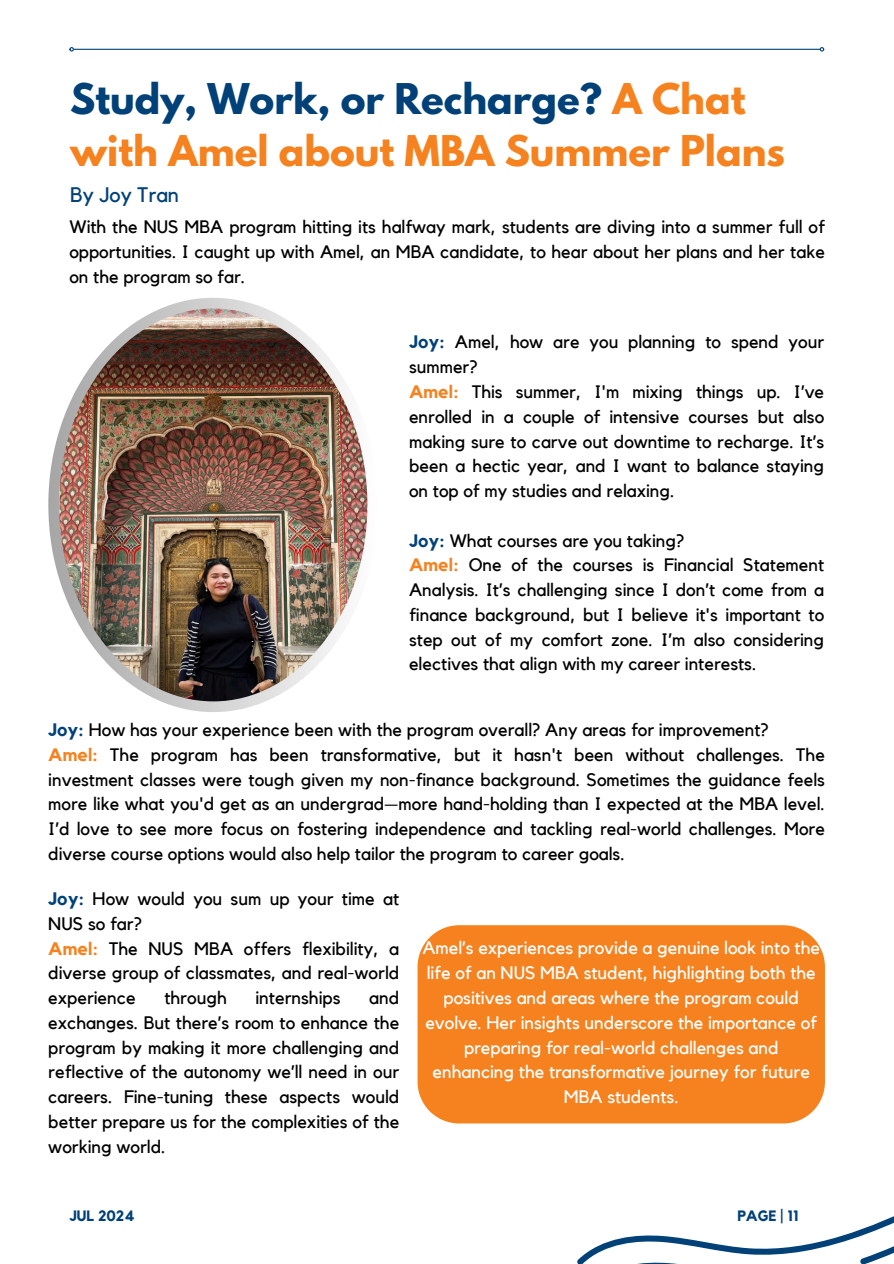
<style>
.page{position:relative;width:894px;height:1264px;background:#fff}
.page>*{position:absolute;margin:0;border:0;box-sizing:border-box;transform-origin:0 0}
.t1{font:700 37.5px/51.8px "League Spartan";color:#f5821f}
.t2{font:21px "Kollektif";color:#014177}
.t3{font:18px/24.8px "Kollektif";color:#000}
.t4{font:18px/24.8px "Kollektif";color:#fff;text-align:center}
.t5{font:18px/24.8px "Kollektif";color:#000002}
.t6{font:700 15px "Kollektif";color:#014177}
.s1{color:#014177}
.s2{font-weight:700;color:#014177}
.s3{color:#000}
.s4{font-weight:700;color:#f5821f}
</style>
<div class="page">
<hr style="left:74px;top:49px;width:745px;height:1px;background:#014177">
<svg style="left:69px;top:47px;width:5px;height:5px"></svg>
<svg style="left:819px;top:47px;width:5px;height:5px"></svg>
<svg style="left:563px;top:1123px;width:226px;height:140px"></svg>
<svg style="left:580px;top:1128px;width:313px;height:135px"></svg>
<img style="left:48px;top:298px;width:320px;height:414px">
<div style="left:417px;top:925px;width:407px;height:198px;background:#f5821f"></div>
<h2 class="t1" style="left:70px;top:78px;width:716px"><span class="s1">Study, Work, or Recharge?</span> A Chat with Amel about MBA Summer Plans</h2>
<h3 class="t2" style="left:70px;top:185px;width:110px">By Joy Tran</h3>
<h3 class="t3" style="left:69px;top:215px;width:756px;text-align:justify">With the NUS MBA program hitting its halfway mark, students are diving into a summer full of opportunities. I caught up with Amel, an MBA candidate, to hear about her plans and her take on the program so far.</h3>
<h3 class="t5" style="left:409px;top:330px;width:416px"><span class="s2">Joy:</span> <span class="s3">Amel, how are you planning to spend your summer?<br></span><span class="s4">Amel:</span> This summer, I'm mixing things up. I’ve enrolled in a couple of intensive courses but also making sure to carve out downtime to recharge. It’s been a hectic year, and I want to balance staying on top of my studies and relaxing.</h3>
<h3 class="t3" style="left:409px;top:528px;width:416px"><span class="s2">Joy:</span> What courses are you taking?<br><span class="s4">Amel:</span> One of the courses is Financial Statement Analysis. It’s challenging since I don’t come from a finance background, but I believe it's important to step out of my comfort zone. I’m also considering electives that align with my career interests.</h3>
<h3 class="t3" style="left:48px;top:718px;width:777px"><span class="s2">Joy:</span> How has your experience been with the program overall? Any areas for improvement?<br><span class="s4">Amel:</span> The program has been transformative, but it hasn't been without challenges. The investment classes were tough given my non-finance background. Sometimes the guidance feels more like what you'd get as an undergrad—more hand-holding than I expected at the MBA level.<br>I’d love to see more focus on fostering independence and tackling real-world challenges. More diverse course options would also help tailor the program to career goals.</h3>
<p class="t3" style="left:48px;top:887px;width:352px"><span class="s2">Joy:</span> How would you sum up your time at<br>NUS so far?<br><span class="s4">Amel:</span> The NUS MBA offers flexibility, a diverse group of classmates, and real-world experience</p>
<p class="t4" style="left:422px;top:936px;width:399px">Amel’s experiences provide a genuine look into the life of an NUS MBA student, highlighting both the positives and areas where the program could evolve. Her insights underscore the importance of preparing for real-world challenges and enhancing the transformative journey for future MBA students.</p>
<p class="t3" style="left:48px;top:986px;width:352px;text-align:justify;text-indent:321px">and exchanges. But there’s room to enhance the program by making it more challenging and reflective of the autonomy we’ll need in our careers. Fine-tuning these aspects would better prepare us for the complexities of the working world.</p>
<p class="t3" style="left:164px;top:986px;width:64px">through</p>
<p class="t3" style="left:255px;top:986px;width:86px">internships</p>
<h3 class="t6" style="left:69px;top:1208px;width:67px">JUL 2024</h3>
<p class="t6" style="left:737px;top:1208px;width:63px">PAGE | 11</p>
</div>
